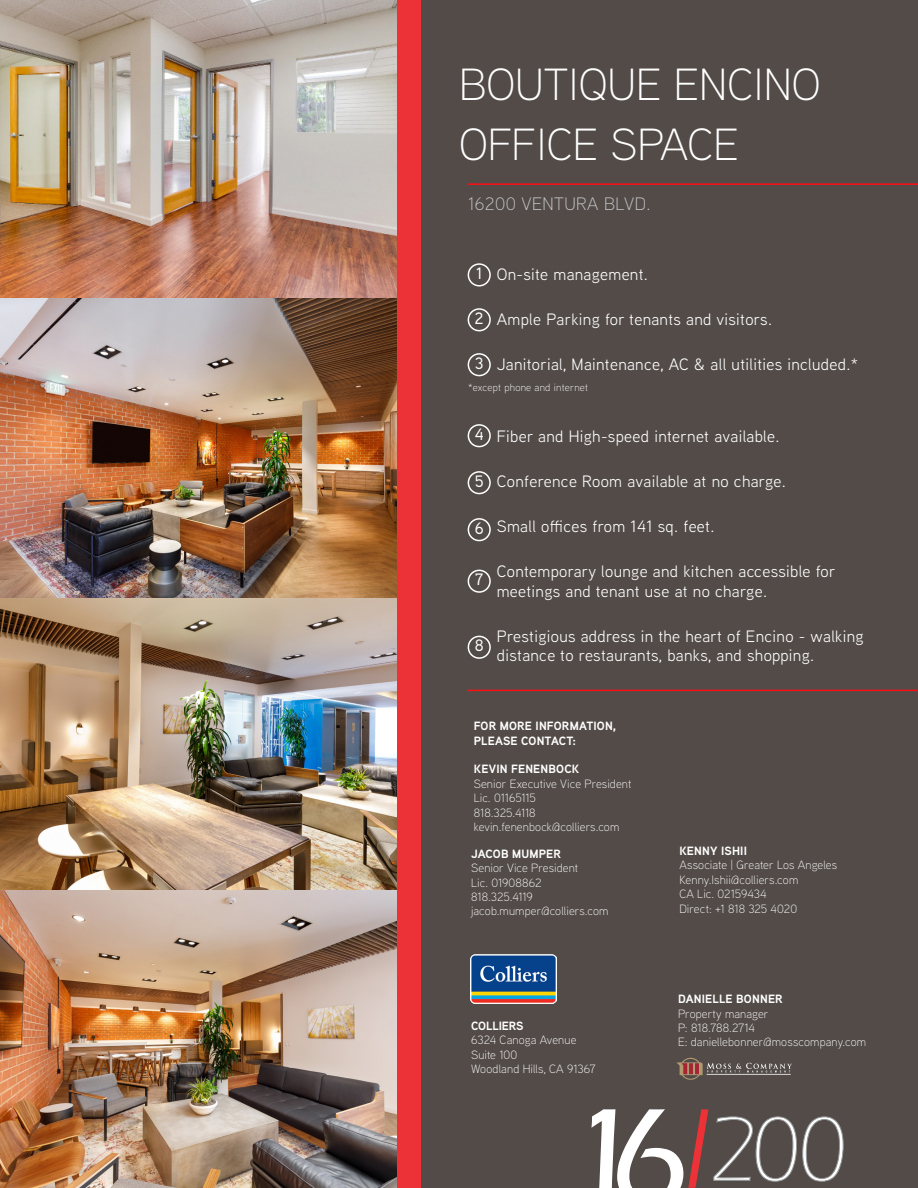
<style>
.page{position:relative;width:918px;height:1188px;background:#fff}
.page>*{position:absolute;margin:0;border:0;box-sizing:border-box;transform-origin:0 0}
.t1{font:300 45px/60px "Aaux Next";color:#fff}
.t2{font:300 18px "Aaux Next";letter-spacing:.02em;color:#c7c8ca}
.t3{font:16.5px/19.8px "Aaux Next";letter-spacing:.02em;color:#fff}
.t4{font:500 16.5px "Aaux Next";color:#fff}
.t5{font:300 12px/14.4px "Aaux Next";letter-spacing:.005em;color:#fff}
.t6{font:700 12px/14.4px "Aaux Next";letter-spacing:.015em;color:#fff}
.t7{font:700 12px "Aaux Next";letter-spacing:-.015em;color:#fff}
.t8{font:300 10.5px "Aaux Next";letter-spacing:.02em;color:#fff}
</style>
<div class="page">
<img style="left:0;top:0;width:454px;height:299px">
<img style="left:0;top:889px;width:397px;height:299px">
<img style="left:0;top:597px;width:397px;height:292px">
<img style="left:0;top:299px;width:397px;height:298px">
<div style="left:420px;top:1px;width:498px;height:1187px;background:#524b48"></div>
<svg style="left:592px;top:1109px;width:252px;height:79px"></svg>
<div style="left:468px;top:263px;width:23px;height:24px;border:2px solid #fff;border-radius:50%"></div>
<div style="left:468px;top:308px;width:23px;height:23px;border:2px solid #fff;border-radius:50%"></div>
<div style="left:468px;top:353px;width:23px;height:23px;border:2px solid #fff;border-radius:50%"></div>
<div style="left:468px;top:424px;width:23px;height:23px;border:2px solid #fff;border-radius:50%"></div>
<div style="left:468px;top:518px;width:23px;height:23px;border:2px solid #fff;border-radius:50%"></div>
<div style="left:468px;top:471px;width:23px;height:23px;border:2px solid #fff;border-radius:50%"></div>
<div style="left:468px;top:570px;width:23px;height:23px;border:2px solid #fff;border-radius:50%"></div>
<div style="left:468px;top:636px;width:23px;height:23px;border:2px solid #fff;border-radius:50%"></div>
<svg style="left:676px;top:1058px;width:116px;height:22px"></svg>
<hr style="left:468px;top:183px;width:450px;height:2px;background:#ff0e14">
<div style="left:397px;top:0;width:23px;height:1188px;background:#ec3237"></div>
<img style="left:470px;top:955px;width:86px;height:49px">
<hr style="left:467px;top:690px;width:450px;height:1px;background:#ff0e14">
<h1 class="t1" style="left:459px;top:53px;width:363px">BOUTIQUE ENCINO<br>OFFICE SPACE</h1>
<p class="t2" style="left:468px;top:192px;width:184px">16200 VENTURA BLVD.</p>
<p class="t4" style="left:476px;top:262px;width:8px">1</p>
<p class="t4" style="left:475px;top:307px;width:11px">2</p>
<p class="t4" style="left:475px;top:352px;width:10px">3</p>
<p class="t3" style="left:497px;top:264px;width:153px">On-site management.</p>
<p class="t3" style="left:497px;top:309px;width:277px">Ample Parking for tenants and visitors.</p>
<p class="t3" style="left:497px;top:354px;width:363px">Janitorial, Maintenance, AC &amp; all utilities included.*</p>
<p class="t8" style="left:468px;top:380px;width:122px">*except phone and internet</p>
<p class="t3" style="left:497px;top:426px;width:284px">Fiber and High-speed internet available.</p>
<p class="t3" style="left:497px;top:471px;width:291px">Conference Room available at no charge.</p>
<p class="t3" style="left:497px;top:516px;width:219px">Small offices from 141 sq. feet.</p>
<p class="t3" style="left:497px;top:561px;width:340px">Contemporary lounge and kitchen accessible for meetings and tenant use at no charge.</p>
<p class="t3" style="left:497px;top:625px;width:368px">Prestigious address in the heart of Encino - walking distance to restaurants, banks, and shopping.</p>
<p class="t4" style="left:475px;top:423px;width:11px">4</p>
<p class="t4" style="left:475px;top:470px;width:10px">5</p>
<p class="t4" style="left:475px;top:517px;width:10px">6</p>
<p class="t4" style="left:475px;top:568px;width:10px">7</p>
<p class="t4" style="left:475px;top:634px;width:10px">8</p>
<p class="t6" style="left:474px;top:719px;width:144px">FOR MORE INFORMATION,<br>PLEASE CONTACT:</p>
<p class="t6" style="left:474px;top:762px;width:107px">KEVIN FENENBOCK</p>
<p class="t5" style="left:474px;top:776px;width:159px">Senior Executive Vice President<br>Lic. 01165115<br>818.325.4118 kevin.fenenbock@colliers.com</p>
<p class="t6" style="left:471px;top:846px;width:91px">JACOB MUMPER</p>
<p class="t5" style="left:471px;top:860px;width:139px">Senior Vice President<br>Lic. 01908862<br>818.325.4119 jacob.mumper@colliers.com</p>
<p class="t7" style="left:471px;top:1017px;width:54px">COLLIERS</p>
<p class="t5" style="left:471px;top:1033px;width:126px">6324 Canoga Avenue<br>Suite 100<br>Woodland Hills, CA 91367</p>
<p class="t6" style="left:679px;top:843px;width:69px">KENNY ISHII</p>
<p class="t5" style="left:679px;top:857px;width:159px">Associate | Greater Los Angeles<br>Kenny.Ishii@colliers.com<br>CA Lic. 02159434<br>Direct: +1 818 325 4020</p>
<p class="t6" style="left:678px;top:992px;width:106px">DANIELLE BONNER</p>
<p class="t5" style="left:678px;top:1006px;width:190px">Property manager<br>P: 818.788.2714<br>E: daniellebonner@mosscompany.com</p>
</div>
